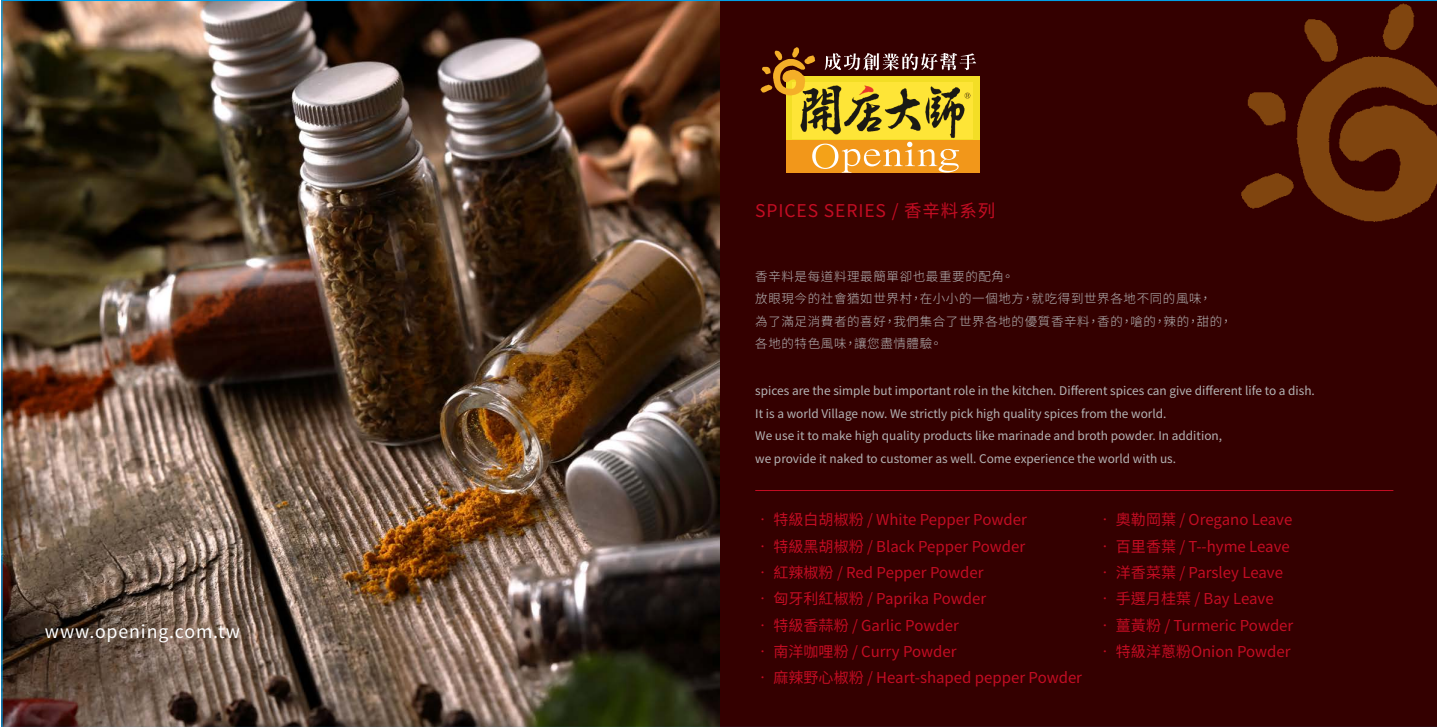
<style>
.page{position:relative;width:1437px;height:727px;background:#fff}
.page>*{position:absolute;margin:0;border:0;box-sizing:border-box;transform-origin:0 0}
.t1{font:17.75px "Source Han Sans TC";letter-spacing:.05em;color:#fff}
.t2{font:17.5px "Source Han Sans TC";letter-spacing:.05em;color:#c30d23}
.t3{font:15px "Source Han Sans TC";color:#c30d23}
.t4{font:300 12.5px/22.5px "Source Han Sans TC";letter-spacing:.05em;color:#b4b4b5}
.t5{font:11.88px/22.5px "Source Han Sans TC";color:#b4b4b5}
</style>
<div class="page">
<img style="left:1px;top:0;width:1435px;height:726px">
<hr style="left:755px;top:490px;width:638px;height:1px;background:#c30d23">
<div style="left:786px;top:76px;width:193px;height:96px;background:#f3de26"></div>
<div style="left:786px;top:140px;width:193px;height:32px;background:#f2971a"></div>
<img style="left:792px;top:82px;width:180px;height:57px">
<svg style="left:812px;top:142px;width:147px;height:30px"></svg>
<img style="left:759px;top:46px;width:59px;height:51px">
<svg style="left:824px;top:53px;width:152px;height:17px"></svg>
<img style="left:1233px;top:1px;width:203px;height:231px">
<h1 class="t1" style="left:45px;top:621px;width:197px">www.opening.com.tw</h1>
<h2 class="t2" style="left:755px;top:200px;width:241px">SPICES SERIES / 香辛料系列</h2>
<p class="t4" style="left:755px;top:265px;width:478px">香辛料是每道料理最簡單卻也最重要的配角。<br>放眼現今的社會猶如世界村，在小小的一個地方，就吃得到世界各地不同的風味，<br>為了滿足消費者的喜好，我們集合了世界各地的優質香辛料，香的，嗆的，辣的，甜的，各地的特色風味，讓您盡情體驗。</p>
<p class="t5" style="left:755px;top:379px;width:561px">spices are the simple but important role in the kitchen. Different spices can give different life to a dish.<br>It is a world Village now. We strictly pick high quality spices from the world.<br>We use it to make high quality products like marinade and broth powder. In addition,<br>we provide it naked to customer as well. Come experience the world with us.</p>
<p class="t3" style="left:755px;top:511px;width:273px">• 特級白胡椒粉 / White Pepper Powder</p>
<p class="t3" style="left:755px;top:537px;width:271px">• 特級黑胡椒粉 / Black Pepper Powder</p>
<p class="t3" style="left:755px;top:563px;width:230px">• 紅辣椒粉 / Red Pepper Powder</p>
<p class="t3" style="left:755px;top:590px;width:232px">• 匈牙利紅椒粉 / Paprika Powder</p>
<p class="t3" style="left:755px;top:616px;width:205px">• 特級香蒜粉 / Garlic Powder</p>
<p class="t3" style="left:755px;top:642px;width:203px">• 南洋咖哩粉 / Curry Powder</p>
<p class="t3" style="left:755px;top:668px;width:328px">• 麻辣野心椒粉 / Heart-shaped pepper Powder</p>
<p class="t3" style="left:1097px;top:511px;width:196px">• 奧勒岡葉 / Oregano Leave</p>
<p class="t3" style="left:1097px;top:537px;width:194px">• 百里香葉 / T--hyme Leave</p>
<p class="t3" style="left:1097px;top:563px;width:187px">• 洋香菜葉 / Parsley Leave</p>
<p class="t3" style="left:1097px;top:590px;width:177px">• 手選月桂葉 / Bay Leave</p>
<p class="t3" style="left:1097px;top:616px;width:197px">• 薑黃粉 / Turmeric Powder</p>
<p class="t3" style="left:1097px;top:642px;width:194px">• 特級洋蔥粉Onion Powder</p>
</div>
